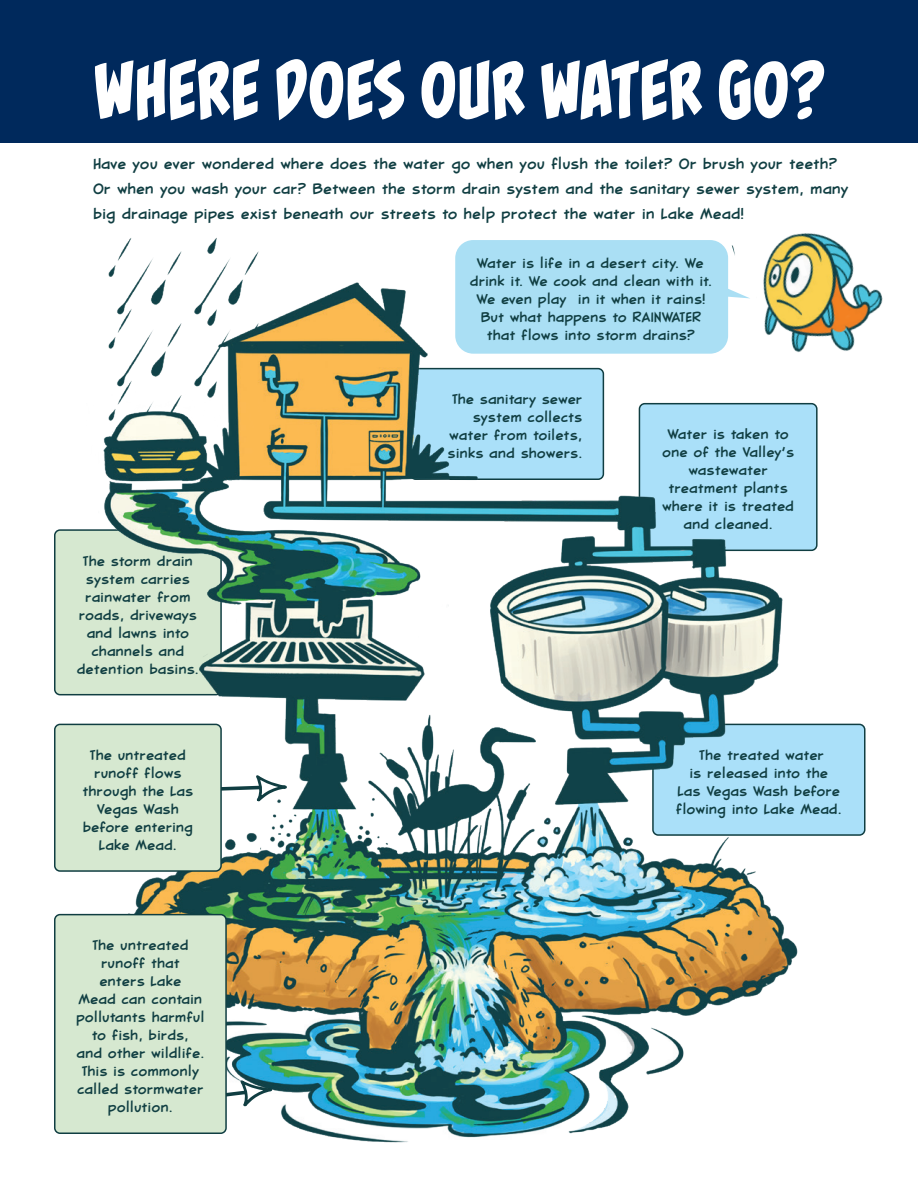
<style>
.page{position:relative;width:918px;height:1188px;background:#fff}
.page>*{position:absolute;margin:0;border:0;box-sizing:border-box;transform-origin:0 0}
.t1{font:700 86.4px "Fighttothe Finish BB";color:#fff}
.t2{font:21px/25.2px "Blambot FX Pro Light BB";color:#103e42}
.t3{font:19.5px/18px "Blambot FX Pro Light BB";color:#103e42;text-align:center}
</style>
<div class="page">
<div style="left:0;top:0;width:918px;height:143px;background:#00295c"></div>
<div style="left:55px;top:530px;width:166px;height:165px;background:#d6e8d0;border-radius:5px"></div>
<div style="left:54px;top:529px;width:168px;height:166px;border:2px solid #103e42;border-radius:5px"></div>
<div style="left:653px;top:724px;width:212px;height:111px;background:#aae0f9;border-radius:5px"></div>
<div style="left:652px;top:724px;width:213px;height:112px;border:2px solid #103e42;border-radius:5px"></div>
<img style="left:86px;top:237px;width:739px;height:906px">
<svg style="left:227px;top:1080px;width:46px;height:27px"></svg>
<div style="left:55px;top:915px;width:171px;height:218px;background:#d6e8d0;border-radius:5px"></div>
<div style="left:54px;top:914px;width:173px;height:220px;border:2px solid #103e42;border-radius:5px"></div>
<img style="left:732px;top:233px;width:151px;height:154px">
<svg style="left:728px;top:272px;width:22px;height:26px"></svg>
<div style="left:455px;top:240px;width:273px;height:114px;background:#aadff4;border-radius:18px"></div>
<div style="left:55px;top:724px;width:166px;height:147px;background:#d6e8d0;border-radius:5px"></div>
<div style="left:54px;top:724px;width:168px;height:148px;border:2px solid #103e42;border-radius:5px"></div>
<h1 class="t1" style="left:93px;top:46px;width:733px">WHERE DOES OUR WATER GO?</h1>
<p class="t2" style="left:93px;top:150px;width:757px">Have you ever wondered where does the water go when you flush the toilet? Or brush your teeth?<br>Or when you wash your car? Between the storm drain system and the sanitary sewer system, many big drainage pipes exist beneath our streets to help protect the water in Lake Mead!</p>
<p class="t3" style="left:470px;top:254px;width:244px">Water is life in a desert city. We drink it. We cook and clean with it.<br>We even play in it when it rains!<br>But what happens to RAINWATER that flows into storm drains?</p>
<p class="t3" style="left:77px;top:551px;width:124px">The storm drain system carries rainwater from roads, driveways and lawns into channels and detention basins.</p>
<p class="t3" style="left:83px;top:746px;width:112px">The untreated runoff flows through the Las<br>Vegas Wash before entering<br>Lake Mead.</p>
<p class="t3" style="left:76px;top:936px;width:130px">The untreated runoff that enters Lake<br>Mead can contain pollutants harmful to fish, birds,<br>and other wildlife.<br>This is commonly called stormwater pollution.</p>
<p class="t3" style="left:448px;top:390px;width:136px;text-align:right">The sanitary sewer system collects water from toilets, sinks and showers.</p>
<p class="t3" style="left:662px;top:425px;width:134px">Water is taken to one of the Valley’s wastewater treatment plants where it is treated and cleaned.</p>
<p class="t3" style="left:676px;top:746px;width:167px">The treated water<br>is released into the<br>Las Vegas Wash before flowing into Lake Mead.</p>
</div>
